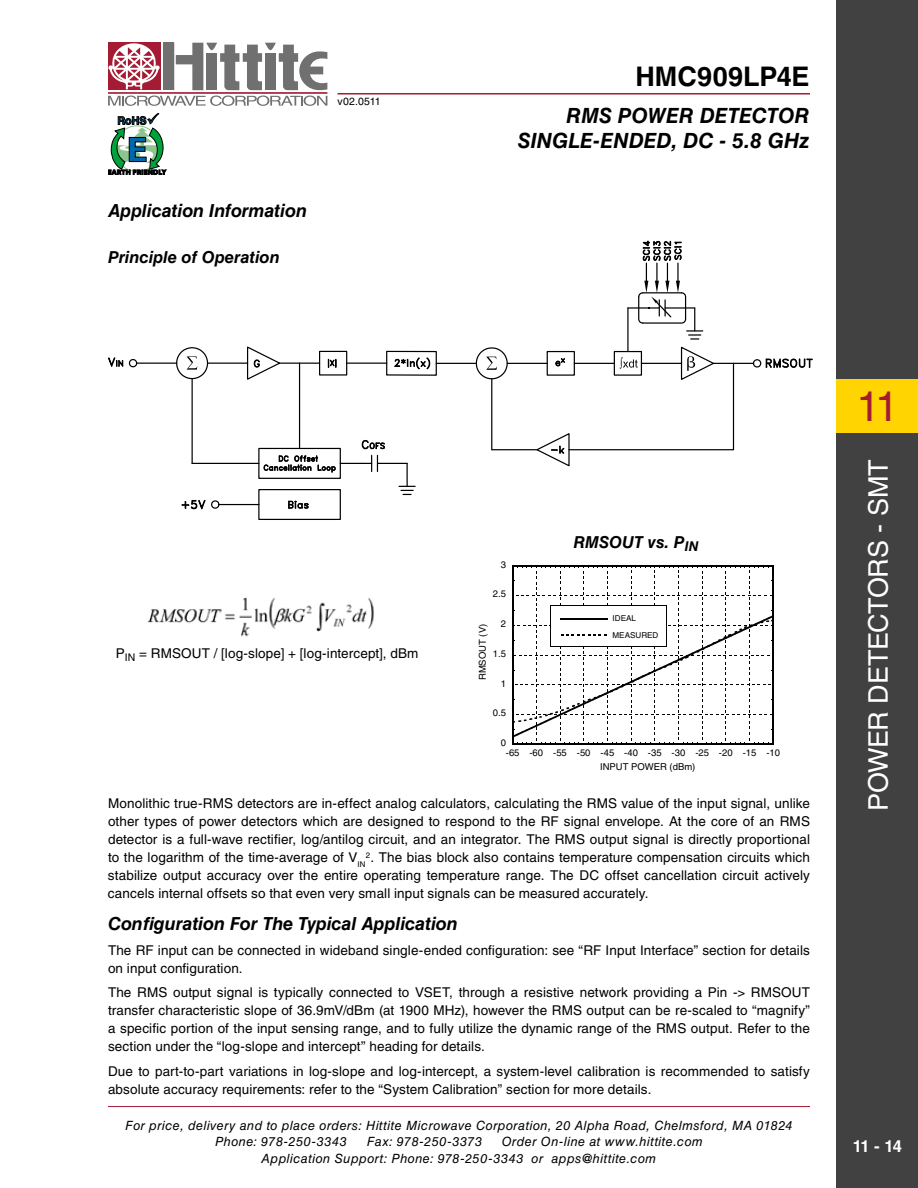
<style>
.page{position:relative;width:918px;height:1188px;background:#fff}
.page>*{position:absolute;margin:0;border:0;box-sizing:border-box;transform-origin:0 0}
.t1{font:42px "Helvetica LT Std";color:#a41b33}
.t2{font:27px "Helvetica LT Std";letter-spacing:-.015em;color:#fff}
.t3{font:700 27px "Helvetica LT Std";letter-spacing:.005em;color:#000}
.t4{font:italic 700 21px/25.2px "Helvetica LT Std";color:#000;text-align:right}
.t5{font:italic 700 18px "Helvetica LT Std";letter-spacing:-.005em;color:#000}
.t6{font:italic 700 16.5px "Helvetica LT Std";color:#000}
.t7{font:700 16.5px "Helvetica LT Std";color:#fff}
.t8{font:13.5px/18px "Helvetica LT Std";letter-spacing:.01em;color:#000;text-align:justify}
.t9{font:italic 12.75px/16.5px "Helvetica LT Std";letter-spacing:.035em;color:#000}
.t10{font:10.5px "Helvetica LT Std";letter-spacing:.02em;color:#000}
.t11{font:9.45px "Helvetica LT Std";color:#000}
.t12{font:8.1px/16.2px "Helvetica LT Std";color:#000}
</style>
<div class="page">
<hr style="left:108px;top:1106px;width:702px;height:1px;background:#a41b33">
<div style="left:163px;top:43px;width:11px;height:47px;background:#707071"></div>
<div style="left:108px;top:43px;width:52px;height:47px;background:#a41b33"></div>
<hr style="left:108px;top:92px;width:219px;height:2px;background:#a41b33">
<svg style="left:176px;top:43px;width:151px;height:47px"></svg>
<svg style="left:108px;top:96px;width:219px;height:10px"></svg>
<svg style="left:108px;top:43px;width:52px;height:46px"></svg>
<hr style="left:338px;top:93px;width:472px;height:1px;background:#a41b33">
<svg style="left:108px;top:113px;width:58px;height:62px"></svg>
<div style="left:837px;top:0;width:81px;height:1188px;background:#414141"></div>
<div style="left:837px;top:379px;width:81px;height:54px;background:#ffd400"></div>
<hr style="left:512px;top:565px;width:262px;height:2px;background:#000">
<svg style="left:512px;top:567px;width:262px;height:178px"></svg>
<svg style="left:176px;top:347px;width:33px;height:33px"></svg>
<div style="left:319px;top:351px;width:28px;height:25px;border:1px solid #000"></div>
<svg style="left:328px;top:359px;width:8px;height:9px"></svg>
<div style="left:386px;top:351px;width:51px;height:25px;border:1px solid #000"></div>
<svg style="left:394px;top:357px;width:37px;height:13px"></svg>
<svg style="left:475px;top:347px;width:34px;height:33px"></svg>
<hr style="left:137px;top:363px;width:40px;height:1px;background:#000">
<hr style="left:208px;top:363px;width:40px;height:1px;background:#000">
<hr style="left:280px;top:363px;width:40px;height:1px;background:#000">
<hr style="left:347px;top:363px;width:40px;height:1px;background:#000">
<hr style="left:436px;top:363px;width:40px;height:1px;background:#000">
<hr style="left:507px;top:363px;width:40px;height:1px;background:#000">
<hr style="left:713px;top:363px;width:41px;height:1px;background:#000">
<hr style="left:491px;top:379px;width:1px;height:71px;background:#000">
<hr style="left:492px;top:449px;width:45px;height:1px;background:#000">
<hr style="left:299px;top:363px;width:1px;height:85px;background:#000">
<svg style="left:263px;top:455px;width:73px;height:18px"></svg>
<div style="left:258px;top:448px;width:83px;height:31px;border:1px solid #000"></div>
<svg style="left:399px;top:463px;width:16px;height:32px"></svg>
<hr style="left:377px;top:463px;width:30px;height:1px;background:#000">
<hr style="left:340px;top:463px;width:32px;height:1px;background:#000">
<hr style="left:192px;top:379px;width:1px;height:84px;background:#000">
<hr style="left:192px;top:463px;width:67px;height:1px;background:#000">
<svg style="left:288px;top:500px;width:21px;height:9px"></svg>
<div style="left:258px;top:489px;width:83px;height:31px;border:1px solid #000"></div>
<svg style="left:181px;top:499px;width:79px;height:11px"></svg>
<svg style="left:246px;top:346px;width:36px;height:34px"></svg>
<svg style="left:361px;top:440px;width:25px;height:31px"></svg>
<svg style="left:108px;top:357px;width:30px;height:11px"></svg>
<svg style="left:534px;top:241px;width:201px;height:226px"></svg>
<svg style="left:752px;top:358px;width:61px;height:10px"></svg>
<img style="left:147px;top:597px;width:227px;height:40px">
<p class="t10" style="left:338px;top:95px;width:44px">v02.0511</p>
<h3 class="t5" style="left:108px;top:200px;width:201px">Application Information</h3>
<p class="t6" style="left:108px;top:248px;width:173px">Principle of Operation</p>
<h2 class="t3" style="left:635px;top:60px;width:176px">HMC909LP4E</h2>
<h3 class="t4" style="left:518px;top:103px;width:293px">RMS POWER DETECTOR<br>SINGLE-ENDED, DC - 5.8 GHz</h3>
<p class="t8" style="left:116px;top:645px;width:304px">P<sub>IN</sub> = RMSOUT / [log-slope] + [log-intercept], dBm</p>
<p class="t11" style="left:501px;top:559px;width:7px">3</p>
<p class="t11" style="left:493px;top:589px;width:15px">2.5</p>
<p class="t11" style="left:501px;top:618px;width:7px">2</p>
<p class="t11" style="left:477px;top:680px;width:58px;rotate:-90deg">RMSOUT (V)</p>
<p class="t11" style="left:493px;top:648px;width:15px">1.5</p>
<p class="t11" style="left:501px;top:678px;width:7px">1</p>
<p class="t11" style="left:493px;top:707px;width:15px">0.5</p>
<p class="t11" style="left:501px;top:737px;width:7px">0</p>
<p class="t6" style="left:573px;top:532px;width:127px">RMSOUT vs. P<sub>IN</sub></p>
<p class="t12" style="left:613px;top:610px;width:47px">IDEAL<br>MEASURED</p>
<p class="t11" style="left:506px;top:748px;width:276px">-65 -60 -55 -50 -45 -40 -35 -30 -25 -20 -15 -10</p>
<p class="t11" style="left:600px;top:761px;width:97px">INPUT POWER (dBm)</p>
<p class="t8" style="left:108px;top:795px;width:704px">Monolithic true-RMS detectors are in-effect analog calculators, calculating the RMS value of the input signal, unlike other types of power detectors which are designed to respond to the RF signal envelope. At the core of an RMS detector is a full-wave rectifier, log/antilog circuit, and an integrator. The RMS output signal is directly proportional to the logarithm of the time-average of V<sub>IN</sub><sup>2</sup>. The bias block also contains temperature compensation circuits which stabilize output accuracy over the entire operating temperature range. The DC offset cancellation circuit actively cancels internal offsets so that even very small input signals can be measured accurately.</p>
<h3 class="t5" style="left:108px;top:913px;width:351px">Configuration For The Typical Application</h3>
<p class="t8" style="left:108px;top:941px;width:703px">The RF input can be connected in wideband single-ended configuration: see “RF Input Interface” section for details on input configuration.</p>
<p class="t8" style="left:108px;top:984px;width:704px">The RMS output signal is typically connected to VSET, through a resistive network providing a Pin -&gt; RMSOUT transfer characteristic slope of 36.9mV/dBm (at 1900 MHz), however the RMS output can be re-scaled to “magnify” a specific portion of the input sensing range, and to fully utilize the dynamic range of the RMS output. Refer to the section under the “log-slope and intercept” heading for details.</p>
<p class="t8" style="left:108px;top:1062px;width:703px">Due to part-to-part variations in log-slope and log-intercept, a system-level calibration is recommended to satisfy absolute accuracy requirements: refer to the “System Calibration” section for more details.</p>
<p class="t9" style="left:215px;top:1117px;width:579px;text-indent:-90px">For price, delivery and to place orders: Hittite Microwave Corporation, 20 Alpha Road, Chelmsford, MA 01824<br>Phone: 978-250-3343</p>
<p class="t9" style="left:262px;top:1133px;width:443px;text-indent:240px">Order On-line at www.hittite.com<br>Application Support: Phone: 978-250-3343 or apps@hittite.com</p>
<p class="t9" style="left:367px;top:1133px;width:117px">Fax: 978-250-3373</p>
<h1 class="t1" style="left:857px;top:382px;width:43px">11</h1>
<h2 class="t2" style="left:863px;top:811px;width:352px;rotate:-90deg">power d etectors - SMT</h2>
<p class="t7" style="left:853px;top:1136px;width:51px">11 - 14</p>
</div>
